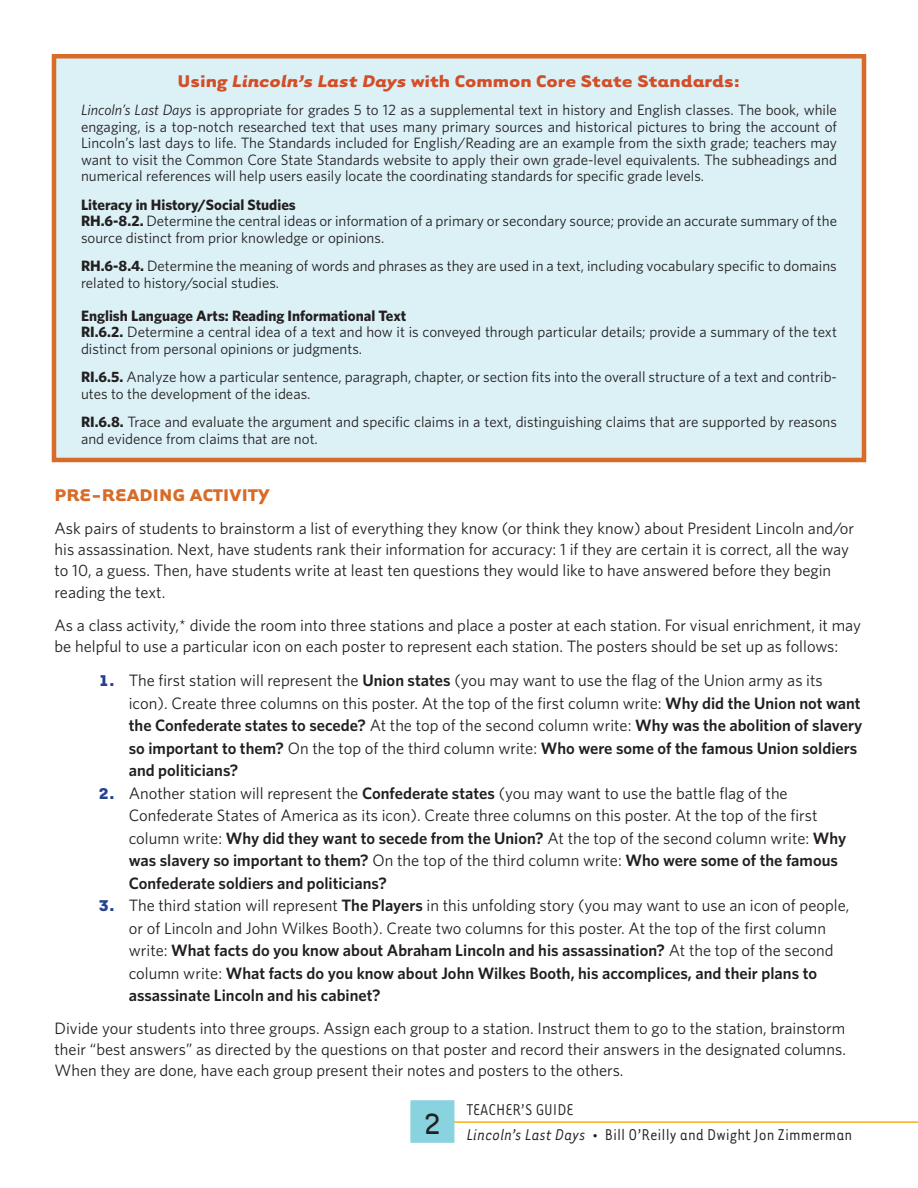
<style>
.page{position:relative;width:918px;height:1188px;background:#fff}
.page>*{position:absolute;margin:0;border:0;box-sizing:border-box;transform-origin:0 0}
.t1{font:700 19.5px "Tarzana Wide";color:#d34d27}
.t2{font:700 19.5px "Tarzana Wide";letter-spacing:.04em;color:#d86b27}
.t3{font:18px/24.8px "Tarzana Narrow";color:#231f20}
.t4{font:16.5px/22.5px "Whitney";color:#231f20}
.t5{font:15px/16.5px "Whitney";color:#231f20}
.s1{font-style:italic}
.s2{font-weight:700}
.s3{font-family:"Tarzana Wide";font-weight:700;font-size:18px;color:#25418f}
.s4{font-weight:600}
</style>
<div class="page">
<div style="left:52px;top:54px;width:814px;height:408px;background:#dbf1f6;border:4px solid #d86b27"></div>
<hr style="left:437px;top:1121px;width:481px;height:2px;background:#faae1a">
<div style="left:410px;top:1100px;width:44px;height:43px;background:#88d3df;border:2px solid #88d3df"></div>
<p class="t1" style="left:178px;top:68px;width:564px">Using <span class="s1">Lincoln’s Last Days</span> with Common Core State Standards:</p>
<p class="t5" style="left:81px;top:102px;width:758px;text-align:justify"><span class="s1">Lincoln’s Last Days</span> is appropriate for grades 5 to 12 as a supplemental text in history and English classes. The book, while engaging, is a top-notch researched text that uses many primary sources and historical pictures to bring the account of Lincoln’s last days to life. The Standards included for English/Reading are an example from the sixth grade; teachers may want to visit the Common Core State Standards website to apply their own grade-level equivalents. The subheadings and numerical references will help users easily locate the coordinating standards for specific grade levels.</p>
<p class="t5" style="left:81px;top:196px;width:758px"><span class="s2">Literacy in History/Social Studies<br>RH.6-8.2.</span> Determine the central ideas or information of a primary or secondary source; provide an accurate summary of the source distinct from prior knowledge or opinions.</p>
<p class="t5" style="left:81px;top:258px;width:757px"><span class="s2">RH.6-8.4.</span> Determine the meaning of words and phrases as they are used in a text, including vocabulary specific to domains related to history/social studies.</p>
<p class="t5" style="left:81px;top:307px;width:757px"><span class="s2">English Language Arts: Reading Informational Text<br>RI.6.2.</span> Determine a central idea of a text and how it is conveyed through particular details; provide a summary of the text distinct from personal opinions or judgments.</p>
<p class="t5" style="left:81px;top:369px;width:758px"><span class="s2">RI.6.5.</span> Analyze how a particular sentence, paragraph, chapter, or section fits into the overall structure of a text and contrib&shy;utes to the development of the ideas.</p>
<p class="t5" style="left:81px;top:414px;width:758px"><span class="s2">RI.6.8.</span> Trace and evaluate the argument and specific claims in a text, distinguishing claims that are supported by reasons and evidence from claims that are not.</p>
<p class="t2" style="left:55px;top:482px;width:215px">Pre-reading Activity</p>
<p class="t4" style="left:55px;top:517px;width:801px;line-height:21.1px">Ask pairs of students to brainstorm a list of everything they know (or think they know) about President Lincoln and/or his assassination. Next, have students rank their information for accuracy: 1 if they are certain it is correct, all the way to 10, a guess. Then, have students write at least ten questions they would like to have answered before they begin reading the text.</p>
<p class="t4" style="left:55px;top:614px;width:808px;line-height:21px">As a class activity,* divide the room into three stations and place a poster at each station. For visual enrichment, it may be helpful to use a particular icon on each poster to represent each station. The posters should be set up as follows:</p>
<p class="t4" style="left:129px;top:669px;width:735px;text-indent:-31px"><span class="s3">1.</span> The first station will represent the <span class="s4">Union states</span> (you may want to use the flag of the Union army as its icon). Create three columns on this poster. At the top of the first column write: <span class="s4">Why did the Union not want the Confederate states to secede?</span> At the top of the second column write: <span class="s4">Why was the abolition of slavery so important to them?</span> On the top of the third column write: <span class="s4">Who were some of the famous Union soldiers and politicians?</span></p>
<p class="t4" style="left:129px;top:781px;width:719px;text-indent:-31px"><span class="s3">2.</span> Another station will represent the <span class="s4">Confederate states</span> (you may want to use the battle flag of the Confederate States of America as its icon). Create three columns on this poster. At the top of the first column write: <span class="s4">Why did they want to secede from the Union?</span> At the top of the second column write: <span class="s4">Why was slavery so important to them?</span> On the top of the third column write: <span class="s4">Who were some of the famous Confederate soldiers and politicians?</span></p>
<p class="t4" style="left:129px;top:894px;width:722px;text-indent:-31px"><span class="s3">3.</span> The third station will represent <span class="s4">The Players</span> in this unfolding story (you may want to use an icon of people, or of Lincoln and John Wilkes Booth). Create two columns for this poster. At the top of the first column write: <span class="s4">What facts do you know about Abraham Lincoln and his assassination?</span> At the top of the second column write: <span class="s4">What facts do you know about John Wilkes Booth, his accomplices, and their plans to assassinate Lincoln and his cabinet?</span></p>
<p class="t4" style="left:55px;top:1017px;width:793px;line-height:21px;text-align:justify">Divide your students into three groups. Assign each group to a station. Instruct them to go to the station, brainstorm their “best answers” as directed by the questions on that poster and record their answers in the designated columns.<br>When they are done, have each group present their notes and posters to the others.</p>
<p class="t3" style="left:423px;top:1097px;width:431px;text-indent:44px">TEACHER’S GUIDE<br><sup>2</sup> <span class="s1">Lincoln’s Last Days</span> • Bill O’Reilly and Dwight Jon Zimmerman</p>
</div>
